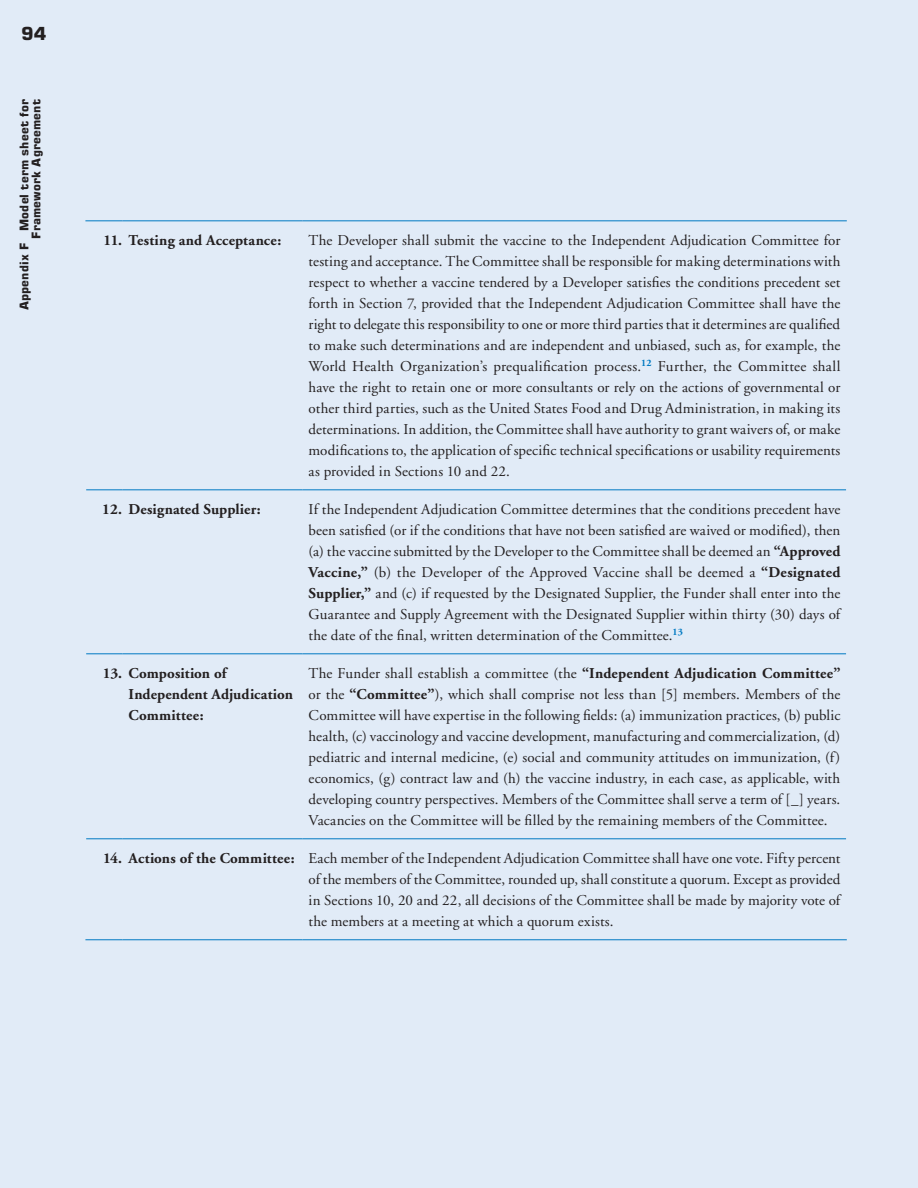
<style>
.page{position:relative;width:918px;height:1188px;background:#e1ebf7}
.page>*{position:absolute;margin:0;border:0;box-sizing:border-box;transform-origin:0 0}
.t1{font:700 18px "Square 721 BT";color:#231f20}
.t2{font:15px/21px "Adobe Garamond";letter-spacing:.01em;color:#231f20;text-align:justify}
.t3{font:700 15px/21px "Adobe Garamond";letter-spacing:.01em;color:#231f20}
.t4{font:700 12px/12px "Square 721 BT";letter-spacing:.01em;color:#231f20;text-align:right}
.s1{font-weight:700}
</style>
<div class="page">
<hr style="left:85px;top:220px;width:38px;height:1px;background:#0079c2">
<hr style="left:123px;top:220px;width:180px;height:1px;background:#0079c2">
<hr style="left:303px;top:220px;width:544px;height:1px;background:#0079c2">
<hr style="left:86px;top:489px;width:37px;height:1px;background:#0079c2">
<hr style="left:123px;top:489px;width:180px;height:1px;background:#0079c2">
<hr style="left:303px;top:489px;width:543px;height:1px;background:#0079c2">
<hr style="left:86px;top:653px;width:37px;height:1px;background:#0079c2">
<hr style="left:123px;top:653px;width:180px;height:1px;background:#0079c2">
<hr style="left:303px;top:653px;width:543px;height:1px;background:#0079c2">
<hr style="left:86px;top:838px;width:37px;height:1px;background:#0079c2">
<hr style="left:123px;top:838px;width:180px;height:1px;background:#0079c2">
<hr style="left:303px;top:838px;width:543px;height:1px;background:#0079c2">
<hr style="left:85px;top:939px;width:38px;height:1px;background:#0079c2">
<hr style="left:123px;top:939px;width:180px;height:1px;background:#0079c2">
<hr style="left:303px;top:939px;width:544px;height:1px;background:#0079c2">
<p class="t1" style="left:21px;top:23px;width:27px">94</p>
<p class="t4" style="left:18px;top:310px;width:213px;rotate:-90deg">Appendix F Model term sheet for<br>Framework Agreement</p>
<p class="t3" style="left:104px;top:230px;width:179px">11. Testing and Acceptance:</p>
<p class="t2" style="left:309px;top:230px;width:533px">The Developer shall submit the vaccine to the Independent Adjudication Committee for testing and acceptance. The Committee shall be responsible for making determinations with respect to whether a vaccine tendered by a Developer satisfies the conditions precedent set forth in Section 7, provided that the Independent Adjudication Committee shall have the right to delegate this responsibility to one or more third parties that it determines are qualified to make such determinations and are independent and unbiased, such as, for example, the World Health Organization’s prequalification process.<sup>12</sup> Further, the Committee shall have the right to retain one or more consultants or rely on the actions of governmental or other third parties, such as the United States Food and Drug Administration, in making its determinations. In addition, the Committee shall have authority to grant waivers of, or make modifications to, the application of specific technical specifications or usability requirements as provided in Sections 10 and 22.</p>
<p class="t3" style="left:102px;top:499px;width:160px">12. Designated Supplier:</p>
<p class="t2" style="left:309px;top:499px;width:533px">If the Independent Adjudication Committee determines that the conditions precedent have been satisfied (or if the conditions that have not been satisfied are waived or modified), then (a) the vaccine submitted by the Developer to the Committee shall be deemed an <span class="s1">“Approved Vaccine,”</span> (b) the Developer of the Approved Vaccine shall be deemed a <span class="s1">“Designated Supplier,”</span> and (c) if requested by the Designated Supplier, the Funder shall enter into the Guarantee and Supply Agreement with the Designated Supplier within thirty (30) days of the date of the final, written determination of the Committee.<sup>13</sup></p>
<p class="t3" style="left:129px;top:663px;width:166px;text-indent:-26px">13. Composition of<br>Independent Adjudication<br>Committee:</p>
<p class="t2" style="left:309px;top:663px;width:533px">The Funder shall establish a committee (the <span class="s1">“Independent Adjudication Committee” </span>or the <span class="s1">“Committee”</span>), which shall comprise not less than [5] members. Members of the Committee will have expertise in the following fields: (a) immunization practices, (b) public health, (c) vaccinology and vaccine development, manufacturing and commercialization, (d) pediatric and internal medicine, (e) social and community attitudes on immunization, (f) economics, (g) contract law and (h) the vaccine industry, in each case, as applicable, with developing country perspectives. Members of the Committee shall serve a term of [_] years.<br>Vacancies on the Committee will be filled by the remaining members of the Committee.</p>
<p class="t2" style="left:309px;top:848px;width:533px;text-indent:-205px"><span class="s1">14. Actions of the Committee:</span> Each member of the Independent Adjudication Committee shall have one vote. Fifty percent of the members of the Committee, rounded up, shall constitute a quorum. Except as provided in Sections 10, 20 and 22, all decisions of the Committee shall be made by majority vote of the members at a meeting at which a quorum exists.</p>
</div>
